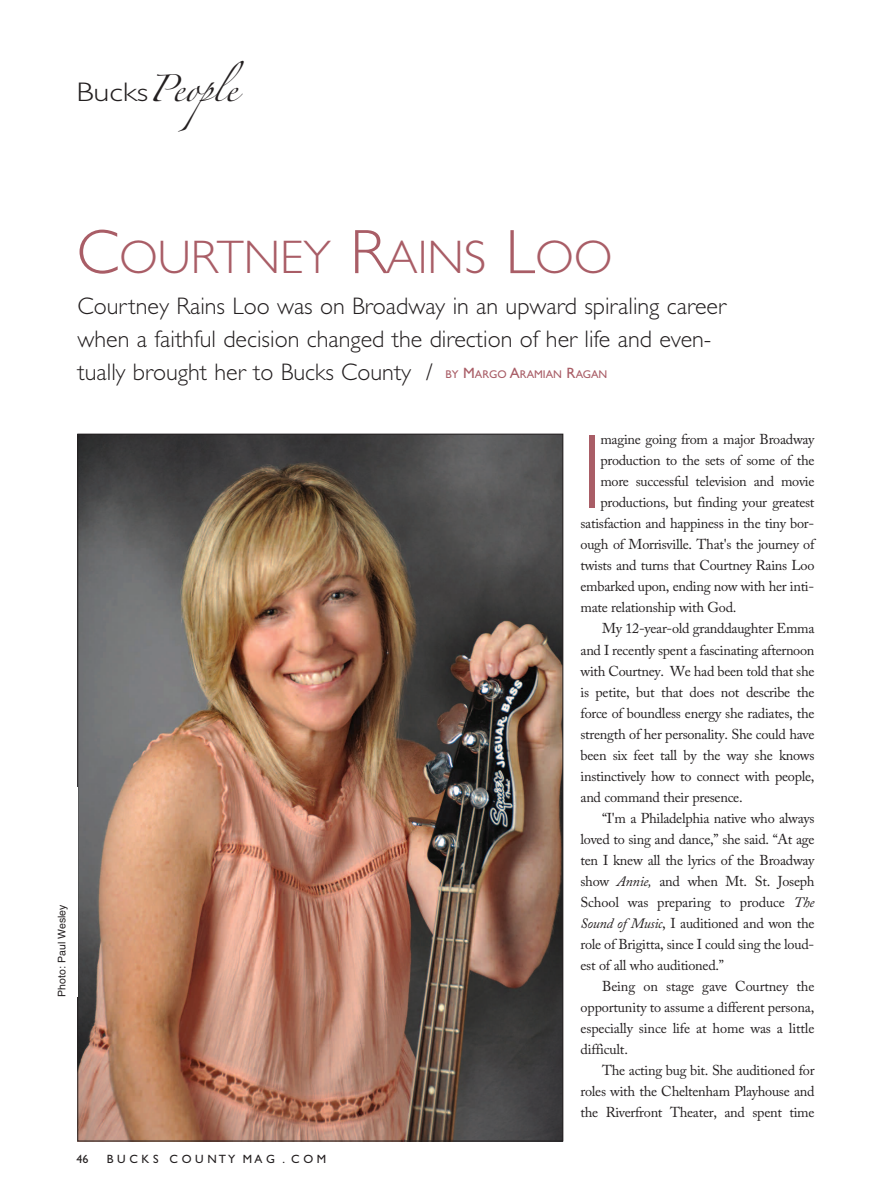
<style>
.page{position:relative;width:891px;height:1202px;background:#fff}
.page>*{position:absolute;margin:0;border:0;box-sizing:border-box;transform-origin:0 0}
.t1{font:300 106.05px "Gill Sans";color:#a95d66}
.t2{font:300 47.25px "Gill Sans";color:#a95d66}
.t3{font:300 24px/33px "Gill Sans";color:#231f20}
.t4{font:24px "Zapfino";color:#231f20}
.t5{font:14.25px "Adobe Caslon Pro";letter-spacing:-.02em;color:#231f20}
.t6{font:12px "Gill Sans";letter-spacing:.305em;color:#231f20}
.t7{font:11.25px "Gill Sans";color:#a95d66}
.t8{font:10.5px "Helvetica";color:#231f20}
.s1{font-family:"Gill Sans";font-weight:300;font-size:27px}
.s2{font-size:63px}
.s3{font-size:15px}
.s4{font-style:italic}
</style>
<div class="page">
<img style="left:80px;top:436px;width:481px;height:703px">
<h3 class="t4" style="left:76px;top:79px;width:169px"><span class="s1">Bucks</span>People</h3>
<h2 class="t2" style="left:76px;top:229px;width:538px"><span class="s2">C</span>OURTNEY <span class="s2">R</span>AINS <span class="s2">L</span>OO</h2>
<h3 class="t3" style="left:78px;top:289px;width:650px">Courtney Rains Loo was on Broadway in an upward spiraling career when a faithful decision changed the direction of her life and even&shy;tually brought her to Bucks County /</h3>
<p class="t7" style="left:446px;top:368px;width:163px">BY <span class="s3">M</span>ARGO <span class="s3">A</span>RAMIAN <span class="s3">R</span>AGAN</p>
<p class="t8" style="left:56px;top:996px;width:94px;rotate:-90deg">Photo: Paul Wesley</p>
<p class="t6" style="left:76px;top:1151px;width:13px">46</p>
<p class="t6" style="left:107px;top:1151px;width:221px">BUCKS COUNTY MAG . COM</p>
<h1 class="t1" style="left:581px;top:409px;width:24px">I</h1>
<p class="t5" style="left:600px;top:434px;width:216px">magine going from a major Broadway</p>
<p class="t5" style="left:600px;top:455px;width:216px">production to the sets of some of the</p>
<p class="t5" style="left:600px;top:476px;width:216px">more successful television and movie</p>
<p class="t5" style="left:600px;top:497px;width:216px">productions, but finding your greatest</p>
<p class="t5" style="left:581px;top:518px;width:235px">satisfaction and happiness in the tiny bor-</p>
<p class="t5" style="left:581px;top:539px;width:235px">ough of Morrisville. That's the journey of</p>
<p class="t5" style="left:581px;top:560px;width:235px">twists and turns that Courtney Rains Loo</p>
<p class="t5" style="left:581px;top:581px;width:235px">embarked upon, ending now with her inti-</p>
<p class="t5" style="left:581px;top:602px;width:157px">mate relationship with God.</p>
<p class="t5" style="left:602px;top:623px;width:214px">My 12-year-old granddaughter Emma</p>
<p class="t5" style="left:581px;top:644px;width:235px">and I recently spent a fascinating afternoon</p>
<p class="t5" style="left:581px;top:665px;width:235px">with Courtney. We had been told that she</p>
<p class="t5" style="left:581px;top:686px;width:235px">is petite, but that does not describe the</p>
<p class="t5" style="left:581px;top:707px;width:235px">force of boundless energy she radiates, the</p>
<p class="t5" style="left:581px;top:728px;width:235px">strength of her personality. She could have</p>
<p class="t5" style="left:581px;top:749px;width:235px">been six feet tall by the way she knows</p>
<p class="t5" style="left:581px;top:770px;width:235px">instinctively how to connect with people,</p>
<p class="t5" style="left:581px;top:791px;width:164px">and command their presence.</p>
<p class="t5" style="left:602px;top:812px;width:214px">“I'm a Philadelphia native who always</p>
<p class="t5" style="left:581px;top:833px;width:235px">loved to sing and dance,” she said. “At age</p>
<p class="t5" style="left:581px;top:854px;width:235px">ten I knew all the lyrics of the Broadway</p>
<p class="t5" style="left:581px;top:875px;width:235px">show <span class="s4">Annie,</span> and when Mt. St. Joseph</p>
<p class="t5" style="left:581px;top:896px;width:236px">School was preparing to produce <span class="s4">The</span></p>
<p class="t5" style="left:581px;top:917px;width:235px"><span class="s4">Sound of Music</span>, I auditioned and won the</p>
<p class="t5" style="left:581px;top:938px;width:235px">role of Brigitta, since I could sing the loud-</p>
<p class="t5" style="left:581px;top:959px;width:145px">est of all who auditioned.”</p>
<p class="t5" style="left:602px;top:980px;width:214px">Being on stage gave Courtney the</p>
<p class="t5" style="left:581px;top:1001px;width:235px">opportunity to assume a different persona,</p>
<p class="t5" style="left:581px;top:1022px;width:235px">especially since life at home was a little</p>
<p class="t5" style="left:581px;top:1043px;width:49px">difficult.</p>
<p class="t5" style="left:602px;top:1064px;width:214px">The acting bug bit. She auditioned for</p>
<p class="t5" style="left:581px;top:1085px;width:235px">roles with the Cheltenham Playhouse and</p>
<p class="t5" style="left:581px;top:1106px;width:235px">the Riverfront Theater, and spent time</p>
</div>
